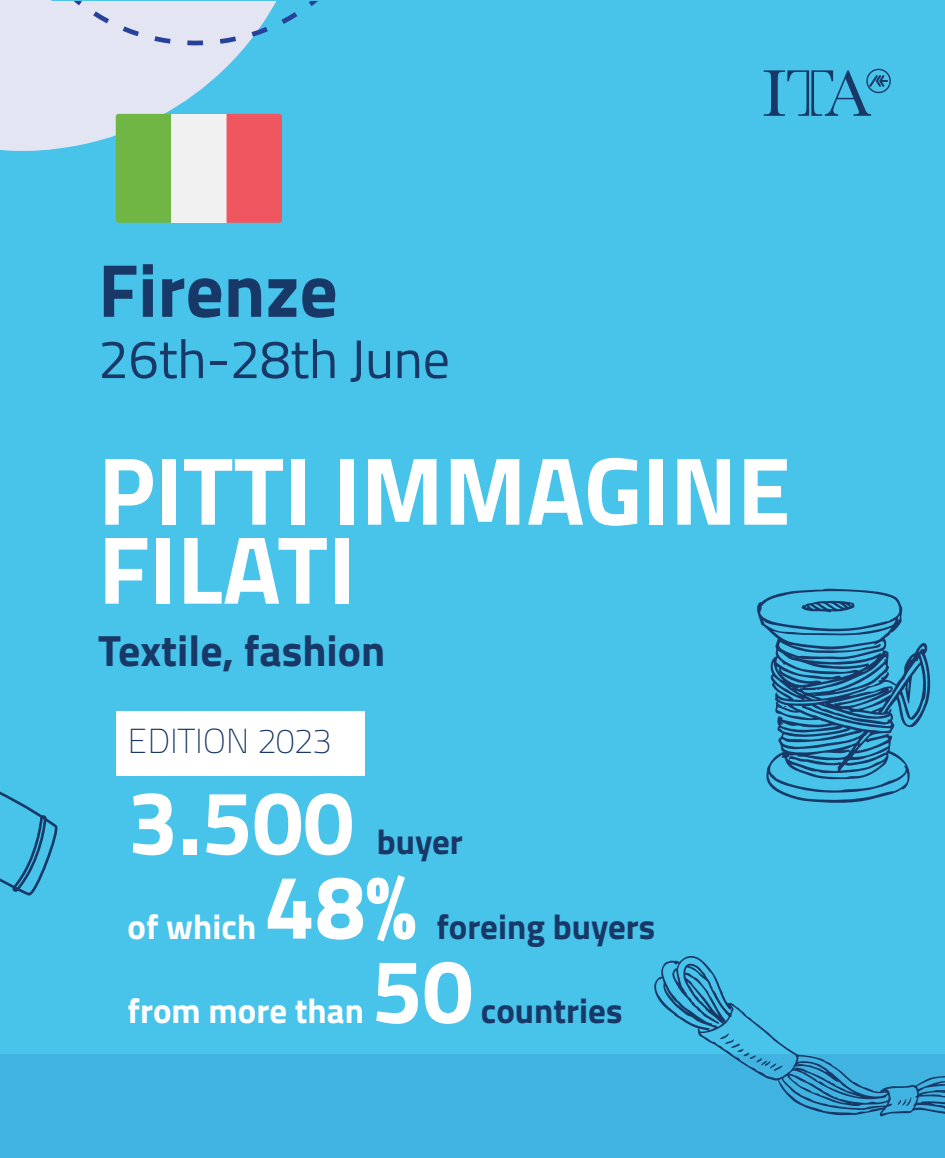
<style>
.page{position:relative;width:945px;height:1158px;background:#48c3ea}
.page>*{position:absolute;margin:0;border:0;box-sizing:border-box;transform-origin:0 0}
.t1{font:700 96.6px/79px "Titillium Web";color:#fff}
.t2{font:700 90.74px "Titillium Web";color:#fff}
.t3{font:700 75.16px "Titillium Web";color:#183867}
.t4{font:54.25px "Titillium Web";letter-spacing:-.005em;color:#183867}
.t5{font:700 43.75px "Titillium Web";color:#183867}
.t6{font:700 34.91px "Titillium Web";color:#183867}
.t7{font:700 34.91px "Titillium Web";color:#fff}
.t8{font:34.65px "Titillium Text 25 L 1 wt";color:#183867}
</style>
<div class="page">
<svg style="left:0;top:1px;width:276px;height:159px;fill:#e3e5f2"></svg>
<svg style="left:74px;top:1px;width:244px;height:44px"></svg>
<div style="left:0;top:1054px;width:945px;height:104px;background:#41b3e0"></div>
<svg style="left:764px;top:69px;width:127px;height:47px"></svg>
<div style="left:116px;top:114px;width:55px;height:109px;background:#6fb644"></div>
<div style="left:171px;top:114px;width:56px;height:109px;background:#f0f1f0"></div>
<div style="left:227px;top:114px;width:55px;height:109px;background:#f0565f"></div>
<div style="left:116px;top:711px;width:249px;height:64px;background:#fff"></div>
<svg style="left:0;top:791px;width:58px;height:105px"></svg>
<svg style="left:757px;top:588px;width:174px;height:215px"></svg>
<svg style="left:654px;top:956px;width:291px;height:161px"></svg>
<svg style="left:720px;top:1033px;width:63px;height:38px"></svg>
<h3 class="t3" style="left:98px;top:232px;width:241px">Firenze</h3>
<h3 class="t4" style="left:98px;top:317px;width:353px">26th-28th June</h3>
<h1 class="t1" style="left:98px;top:449px;width:694px">PITTI IMMAGINE<br>FILATI</h1>
<p class="t5" style="left:98px;top:616px;width:289px">Textile, fashion</p>
<p class="t8" style="left:128px;top:717px;width:205px">EDITION 2023</p>
<h2 class="t2" style="left:128px;top:751px;width:228px">3.500</h2>
<p class="t6" style="left:377px;top:815px;width:88px">buyer</p>
<p class="t7" style="left:128px;top:899px;width:130px">of which</p>
<h2 class="t2" style="left:264px;top:836px;width:154px">48%</h2>
<p class="t6" style="left:436px;top:899px;width:220px">foreing buyers</p>
<p class="t7" style="left:128px;top:983px;width:238px">from more than</p>
<h2 class="t2" style="left:372px;top:920px;width:103px">50</h2>
<p class="t6" style="left:481px;top:983px;width:143px">countries</p>
</div>
